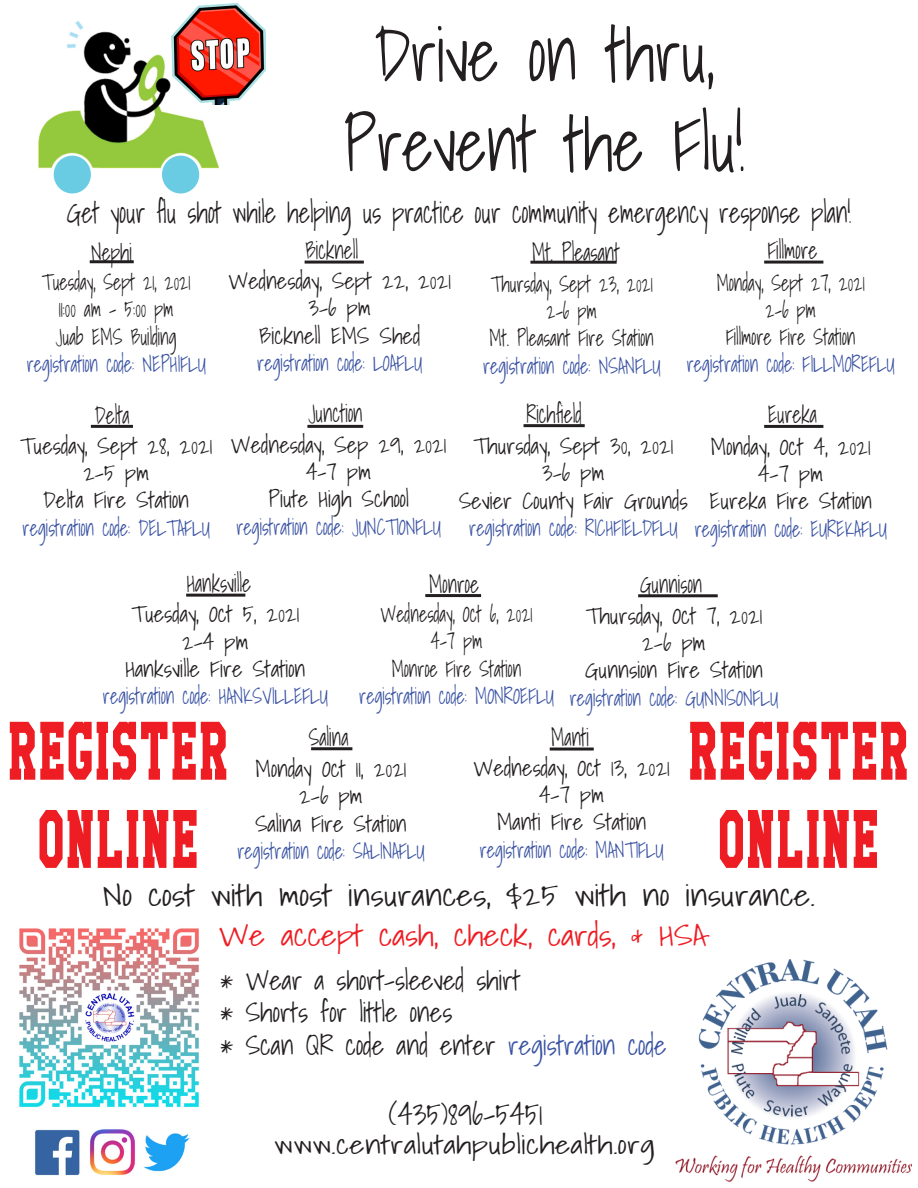
<style>
.page{position:relative;width:918px;height:1188px;background:#fff}
.page>*{position:absolute;margin:0;border:0;box-sizing:border-box;transform-origin:0 0}
.t1{font:300 74.85px "Shadows Into";color:#231f20;scale:.88 1}
.t2{font:73.5px "High School USA Serif";color:#ee1d23;scale:.68 1}
.t3{font:300 29.85px "Shadows Into";color:#231f20}
.t4{font:300 29.55px "Shadows Into";color:#231f20;scale:1.22 1}
.t5{font:300 29.55px "Shadows Into";color:#ee1d23;scale:1.18 1}
.t6{font:300 29.25px "Shadows Into";color:#231f20;scale:.84 1}
.t7{font:300 27px "Shadows Into";color:#231f20}
.t8{font:300 25.5px "Shadows Into";letter-spacing:.01em;color:#231f20;scale:1.3 1}
.t9{font:300 24.6px "Shadows Into";color:#231f20;scale:.79 1}
.t10{font:300 22.65px "Shadows Into";color:#231f20}
.t11{font:300 22.65px "Shadows Into";color:#3a53a3;scale:.79 1}
.t12{font:300 22.65px "Shadows Into";color:#231f20;scale:.79 1}
.s1{color:#3a53a3}
</style>
<div class="page">
<img style="left:675px;top:959px;width:237px;height:223px">
<img style="left:38px;top:21px;width:188px;height:159px">
<img style="left:171px;top:3px;width:94px;height:101px">
<div style="left:54px;top:156px;width:37px;height:38px;background:#69cce3;border-radius:50%"></div>
<div style="left:162px;top:156px;width:37px;height:38px;background:#69cce3;border-radius:50%"></div>
<img style="left:35px;top:1129px;width:155px;height:47px">
<hr style="left:425px;top:594px;width:56px;height:3px;background:#231f20">
<hr style="left:90px;top:260px;width:44px;height:3px;background:#231f20">
<hr style="left:530px;top:261px;width:87px;height:3px;background:#231f20">
<hr style="left:764px;top:261px;width:59px;height:3px;background:#231f20">
<hr style="left:91px;top:425px;width:42px;height:3px;background:#231f20">
<hr style="left:550px;top:748px;width:44px;height:3px;background:#231f20">
<hr style="left:638px;top:594px;width:80px;height:3px;background:#231f20">
<hr style="left:305px;top:261px;width:59px;height:3px;background:#231f20">
<hr style="left:307px;top:425px;width:56px;height:3px;background:#231f20">
<hr style="left:524px;top:424px;width:61px;height:3px;background:#231f20">
<hr style="left:311px;top:747px;width:41px;height:3px;background:#231f20">
<hr style="left:764px;top:425px;width:59px;height:3px;background:#231f20">
<hr style="left:186px;top:594px;width:59px;height:3px;background:#231f20">
<img style="left:19px;top:928px;width:180px;height:180px">
<p class="t1" style="left:374px;top:-7px;width:387px">Drive on thru,</p>
<p class="t1" style="left:343px;top:83px;width:457px">Prevent the Flu!</p>
<p class="t6" style="left:67px;top:189px;width:935px">Get your flu shot while helping us practice our community emergency response plan!</p>
<p class="t9" style="left:305px;top:230px;width:68px">Bicknell</p>
<p class="t9" style="left:768px;top:230px;width:64px">Fillmore</p>
<p class="t9" style="left:532px;top:232px;width:112px">Mt. Pleasant</p>
<p class="t9" style="left:91px;top:232px;width:53px">Nephi</p>
<p class="t10" style="left:228px;top:262px;width:224px">Wednesday, Sept 22, 2021</p>
<p class="t10" style="left:309px;top:290px;width:64px">3-6 pm</p>
<p class="t10" style="left:259px;top:317px;width:162px">Bicknell EMS Shed</p>
<p class="t11" style="left:257px;top:344px;width:210px">registration code: LOAFLU</p>
<p class="t12" style="left:42px;top:264px;width:190px">Tuesday, Sept 21, 2021</p>
<p class="t12" style="left:59px;top:291px;width:147px">11:00 am - 5:00 pm</p>
<p class="t12" style="left:56px;top:318px;width:155px">Juab EMS Building</p>
<p class="t11" style="left:27px;top:345px;width:228px">registration code: NEPHIFLU</p>
<p class="t12" style="left:717px;top:264px;width:189px">Monday, Sept 27, 2021</p>
<p class="t12" style="left:766px;top:291px;width:65px">2-6 pm</p>
<p class="t12" style="left:726px;top:318px;width:165px">Fillmore Fire Station</p>
<p class="t11" style="left:687px;top:346px;width:265px">registration code: FILLMOREFLU</p>
<p class="t12" style="left:491px;top:265px;width:207px">Thursday, Sept 23, 2021</p>
<p class="t12" style="left:547px;top:292px;width:65px">2-6 pm</p>
<p class="t12" style="left:490px;top:320px;width:210px">Mt. Pleasant Fire Station</p>
<p class="t11" style="left:483px;top:347px;width:226px">registration code: NSANFLU</p>
<p class="t9" style="left:95px;top:395px;width:46px">Delta</p>
<p class="t10" style="left:20px;top:427px;width:194px">Tuesday, Sept 28, 2021</p>
<p class="t10" style="left:83px;top:455px;width:67px">2-5 pm</p>
<p class="t10" style="left:43px;top:482px;width:147px">Delta Fire Station</p>
<p class="t11" style="left:23px;top:509px;width:239px">registration code: DELTAFLU</p>
<p class="t9" style="left:308px;top:393px;width:70px">Junction</p>
<p class="t10" style="left:231px;top:426px;width:217px">Wednesday, Sep 29, 2021</p>
<p class="t10" style="left:306px;top:454px;width:67px">4-7 pm</p>
<p class="t10" style="left:268px;top:481px;width:142px">Piute High School</p>
<p class="t11" style="left:236px;top:508px;width:261px">registration code: JUNCTIONFLU</p>
<p class="t9" style="left:527px;top:394px;width:71px">Richfield</p>
<p class="t9" style="left:768px;top:394px;width:64px">Eureka</p>
<p class="t10" style="left:474px;top:427px;width:201px">Thursday, Sept 30, 2021</p>
<p class="t10" style="left:542px;top:455px;width:64px">3-6 pm</p>
<p class="t10" style="left:459px;top:482px;width:230px">Sevier County Fair Grounds</p>
<p class="t11" style="left:469px;top:509px;width:265px">registration code: RICHFIELDFLU</p>
<p class="t10" style="left:711px;top:428px;width:161px">Monday, Oct 4, 2021</p>
<p class="t10" style="left:758px;top:456px;width:67px">4-7 pm</p>
<p class="t10" style="left:710px;top:483px;width:164px">Eureka Fire Station</p>
<p class="t11" style="left:695px;top:510px;width:245px">registration code: EUREKAFLU</p>
<p class="t9" style="left:187px;top:563px;width:83px">Hanksville</p>
<p class="t10" style="left:132px;top:596px;width:169px">Tuesday, Oct 5, 2021</p>
<p class="t10" style="left:182px;top:623px;width:68px">2-4 pm</p>
<p class="t10" style="left:125px;top:650px;width:182px">Hanksville Fire Station</p>
<p class="t11" style="left:103px;top:677px;width:286px">registration code: HANKSVILLEFLU</p>
<p class="t9" style="left:429px;top:564px;width:65px">Monroe</p>
<p class="t12" style="left:381px;top:596px;width:194px">Wednesday, Oct 6, 2021</p>
<p class="t12" style="left:431px;top:623px;width:67px">4-7 pm</p>
<p class="t12" style="left:392px;top:650px;width:166px">Monroe Fire Station</p>
<p class="t11" style="left:359px;top:677px;width:248px">registration code: MONROEFLU</p>
<p class="t9" style="left:640px;top:564px;width:80px">Gunnison</p>
<p class="t10" style="left:586px;top:597px;width:178px">Thursday, Oct 7, 2021</p>
<p class="t10" style="left:642px;top:625px;width:65px">2-6 pm</p>
<p class="t10" style="left:585px;top:652px;width:179px">Gunnsion Fire Station</p>
<p class="t11" style="left:570px;top:679px;width:266px">registration code: GUNNISONFLU</p>
<p class="t2" style="left:7px;top:706px;width:327px">REGISTER</p>
<p class="t2" style="left:37px;top:795px;width:240px">ONLINE</p>
<p class="t9" style="left:309px;top:717px;width:52px">Salina</p>
<p class="t10" style="left:256px;top:751px;width:152px">Monday Oct 11, 2021</p>
<p class="t10" style="left:299px;top:778px;width:65px">2-6 pm</p>
<p class="t10" style="left:255px;top:805px;width:153px">Salina Fire Station</p>
<p class="t11" style="left:237px;top:832px;width:239px">registration code: SALINAFLU</p>
<p class="t9" style="left:551px;top:717px;width:49px">Manti</p>
<p class="t10" style="left:474px;top:749px;width:198px">Wednesday, Oct 13, 2021</p>
<p class="t10" style="left:539px;top:777px;width:67px">4-7 pm</p>
<p class="t10" style="left:497px;top:804px;width:151px">Manti Fire Station</p>
<p class="t11" style="left:480px;top:831px;width:234px">registration code: MANTIFLU</p>
<p class="t2" style="left:688px;top:706px;width:327px">REGISTER</p>
<p class="t2" style="left:717px;top:795px;width:240px">ONLINE</p>
<p class="t4" style="left:103px;top:871px;width:585px">No cost with most insurances, $25 with no insurance.</p>
<p class="t5" style="left:219px;top:911px;width:415px">We accept cash, check, cards, &amp; HSA</p>
<p class="t7" style="left:221px;top:958px;width:301px">* Wear a short-sleeved shirt</p>
<p class="t7" style="left:221px;top:991px;width:233px">* Shorts for little ones</p>
<p class="t7" style="left:221px;top:1023px;width:447px">* Scan QR code and enter <span class="s1">registration code</span></p>
<p class="t3" style="left:389px;top:1090px;width:155px">(435)896-5451</p>
<p class="t8" style="left:274px;top:1124px;width:294px">www.centralutahpublichealth.org</p>
</div>
